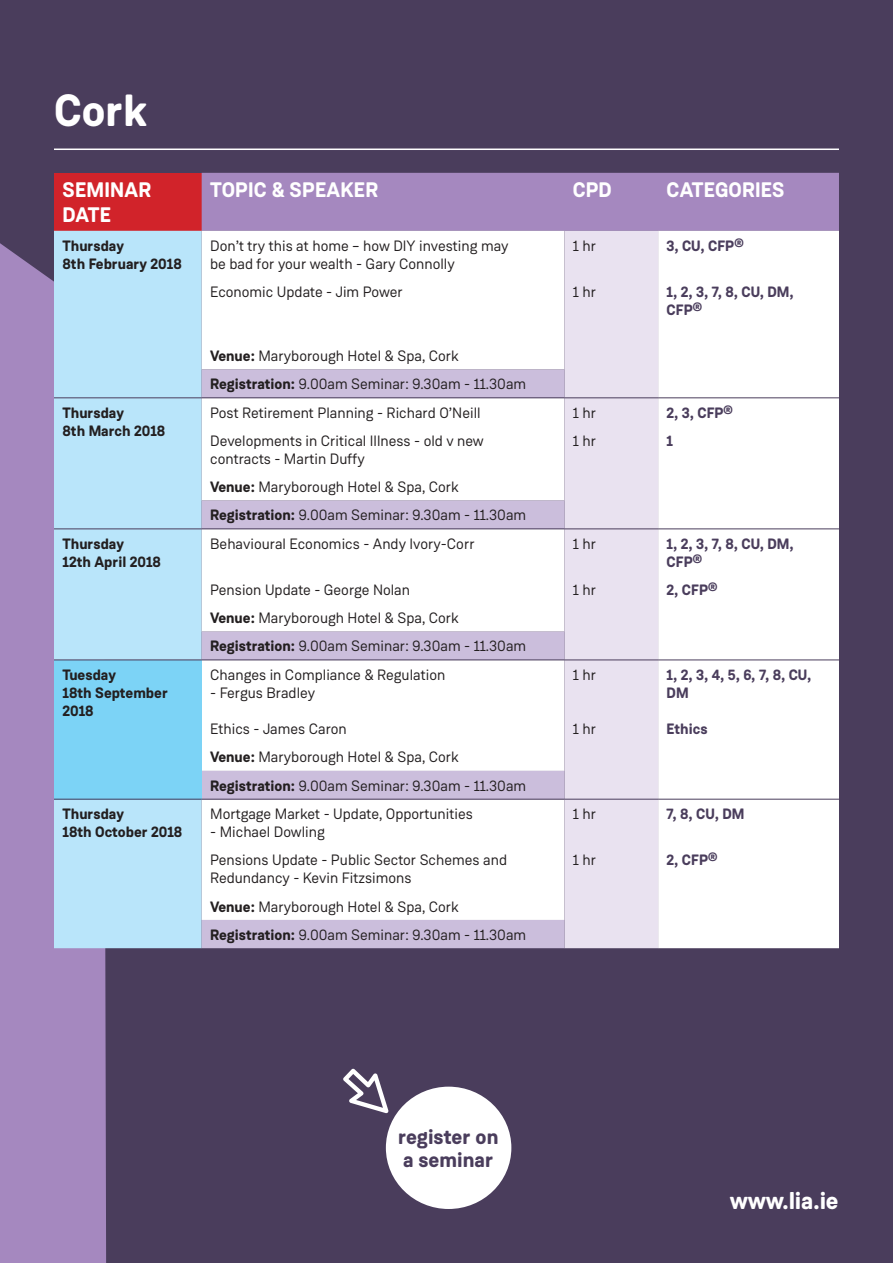
<style>
.page{position:relative;width:893px;height:1263px;background:#4a3d5c}
.page>*{position:absolute;margin:0;border:0;box-sizing:border-box;transform-origin:0 0}
.t1{font:700 45px "Weissenhof Grotesk";color:#fff}
.t2{font:700 24.3px "Weissenhof Grotesk";letter-spacing:-.01em;color:#fff}
.t3{font:700 21px/25.2px "Weissenhof Grotesk";letter-spacing:.01em;color:#fff}
.t4{font:700 21px/23.4px "Weissenhof Grotesk";color:#4a3d5c}
.t5{font:15px/28.2px "Weissenhof Grotesk";color:#231f20}
.t6{font:700 15px/18px "Weissenhof Grotesk";color:#231f20}
.t7{font:700 15px/18px "Weissenhof Grotesk";color:#4a3d5c}
.s1{font-weight:700}
</style>
<div class="page">
<div style="left:0;top:243px;width:106px;height:1020px;background:#a588bf"></div>
<div style="left:54px;top:173px;width:148px;height:58px;background:#d1232a"></div>
<div style="left:202px;top:173px;width:637px;height:58px;background:#a588bf"></div>
<div style="left:54px;top:231px;width:148px;height:717px;background:#b9e5fa"></div>
<div style="left:202px;top:231px;width:637px;height:717px;background:#fff"></div>
<div style="left:564px;top:231px;width:94px;height:717px;background:#e9e2f0"></div>
<svg style="left:202px;top:370px;width:362px;height:578px;background:#f1eef6"></svg>
<div style="left:54px;top:660px;width:148px;height:139px;background:#7cd3f6"></div>
<hr style="left:54px;top:397px;width:148px;height:1px;background:#4a3d5c">
<hr style="left:54px;top:528px;width:148px;height:1px;background:#4a3d5c">
<hr style="left:54px;top:659px;width:148px;height:1px;background:#4a3d5c">
<hr style="left:54px;top:799px;width:148px;height:1px;background:#4a3d5c">
<hr style="left:202px;top:397px;width:362px;height:1px;background:#4a3d5c">
<hr style="left:564px;top:397px;width:94px;height:1px;background:#4a3d5c">
<hr style="left:658px;top:397px;width:181px;height:1px;background:#4a3d5c">
<hr style="left:202px;top:528px;width:362px;height:1px;background:#4a3d5c">
<hr style="left:564px;top:528px;width:94px;height:1px;background:#4a3d5c">
<hr style="left:658px;top:528px;width:181px;height:1px;background:#4a3d5c">
<hr style="left:202px;top:659px;width:362px;height:1px;background:#4a3d5c">
<hr style="left:564px;top:659px;width:94px;height:1px;background:#4a3d5c">
<hr style="left:658px;top:659px;width:181px;height:1px;background:#4a3d5c">
<hr style="left:202px;top:799px;width:362px;height:1px;background:#4a3d5c">
<hr style="left:564px;top:799px;width:94px;height:1px;background:#4a3d5c">
<hr style="left:658px;top:799px;width:181px;height:1px;background:#4a3d5c">
<hr style="left:54px;top:149px;width:785px;height:1px;background:#fff">
<svg style="left:343px;top:1069px;width:46px;height:44px"></svg>
<div style="left:386px;top:1087px;width:125px;height:122px;background:#fff;border-radius:50%"></div>
<h1 class="t1" style="left:54px;top:82px;width:94px">Cork</h1>
<h3 class="t3" style="left:63px;top:178px;width:90px">SEMINAR<br>DATE</h3>
<h3 class="t3" style="left:210px;top:178px;width:170px">TOPIC &amp; SPEAKER</h3>
<h3 class="t3" style="left:573px;top:178px;width:40px">CPD</h3>
<h3 class="t3" style="left:667px;top:178px;width:119px">CATEGORIES</h3>
<p class="t6" style="left:63px;top:237px;width:121px">Thursday<br>8th February 2018</p>
<p class="t5" style="left:210px;top:236px;width:300px;line-height:18px">Don’t try this at home – how DIY investing may be bad for your wealth - Gary Connolly</p>
<p class="t5" style="left:573px;top:231px;width:25px">1 hr</p>
<p class="t7" style="left:667px;top:237px;width:78px">3, CU, CFP®</p>
<p class="t5" style="left:210px;top:277px;width:194px">Economic Update - Jim Power</p>
<p class="t5" style="left:573px;top:277px;width:25px">1 hr</p>
<p class="t7" style="left:667px;top:283px;width:129px">1, 2, 3, 7, 8, CU, DM,<br>CFP®</p>
<p class="t5" style="left:210px;top:342px;width:318px"><span class="s1">Venue:</span> Maryborough Hotel &amp; Spa, Cork<br><span class="s1">Registration:</span> 9.00am Seminar: 9.30am - 11.30am</p>
<p class="t6" style="left:63px;top:404px;width:104px">Thursday<br>8th March 2018</p>
<p class="t5" style="left:210px;top:398px;width:272px">Post Retirement Planning - Richard O’Neill</p>
<p class="t5" style="left:573px;top:398px;width:25px">1 hr</p>
<p class="t7" style="left:667px;top:404px;width:68px">2, 3, CFP®</p>
<p class="t5" style="left:210px;top:432px;width:275px;line-height:18px">Developments in Critical Illness - old v new contracts - Martin Duffy</p>
<p class="t5" style="left:573px;top:426px;width:25px">1 hr</p>
<p class="t7" style="left:667px;top:432px;width:8px">1</p>
<p class="t5" style="left:210px;top:473px;width:318px"><span class="s1">Venue:</span> Maryborough Hotel &amp; Spa, Cork<br><span class="s1">Registration:</span> 9.00am Seminar: 9.30am - 11.30am</p>
<p class="t6" style="left:63px;top:535px;width:100px">Thursday<br>12th April 2018</p>
<p class="t5" style="left:210px;top:529px;width:266px">Behavioural Economics - Andy Ivory-Corr</p>
<p class="t5" style="left:573px;top:529px;width:25px">1 hr</p>
<p class="t7" style="left:667px;top:535px;width:129px">1, 2, 3, 7, 8, CU, DM,<br>CFP®</p>
<p class="t5" style="left:210px;top:576px;width:201px">Pension Update - George Nolan</p>
<p class="t5" style="left:573px;top:576px;width:25px">1 hr</p>
<p class="t7" style="left:667px;top:581px;width:52px">2, CFP®</p>
<p class="t5" style="left:210px;top:604px;width:318px"><span class="s1">Venue:</span> Maryborough Hotel &amp; Spa, Cork<br><span class="s1">Registration:</span> 9.00am Seminar: 9.30am - 11.30am</p>
<p class="t6" style="left:63px;top:666px;width:107px">Tuesday<br>18th September<br>2018</p>
<p class="t5" style="left:210px;top:660px;width:237px">Changes in Compliance &amp; Regulation</p>
<p class="t5" style="left:573px;top:660px;width:25px">1 hr</p>
<p class="t7" style="left:667px;top:666px;width:146px">1, 2, 3, 4, 5, 6, 7, 8, CU,<br>DM</p>
<p class="t5" style="left:210px;top:678px;width:106px">- Fergus Bradley</p>
<p class="t5" style="left:210px;top:715px;width:138px">Ethics - James Caron</p>
<p class="t5" style="left:573px;top:715px;width:25px">1 hr</p>
<p class="t7" style="left:667px;top:720px;width:42px">Ethics</p>
<p class="t5" style="left:210px;top:743px;width:318px"><span class="s1">Venue:</span> Maryborough Hotel &amp; Spa, Cork<br><span class="s1">Registration:</span> 9.00am Seminar: 9.30am - 11.30am</p>
<p class="t6" style="left:63px;top:805px;width:121px">Thursday<br>18th October 2018</p>
<p class="t5" style="left:210px;top:800px;width:264px">Mortgage Market - Update, Opportunities</p>
<p class="t5" style="left:210px;top:818px;width:116px">- Michael Dowling</p>
<p class="t5" style="left:573px;top:800px;width:25px">1 hr</p>
<p class="t7" style="left:667px;top:805px;width:79px">7, 8, CU, DM</p>
<p class="t5" style="left:210px;top:851px;width:298px;line-height:18px">Pensions Update - Public Sector Schemes and<br>Redundancy - Kevin Fitzsimons</p>
<p class="t5" style="left:573px;top:846px;width:25px">1 hr</p>
<p class="t7" style="left:667px;top:851px;width:52px">2, CFP®</p>
<p class="t5" style="left:210px;top:892px;width:318px"><span class="s1">Venue:</span> Maryborough Hotel &amp; Spa, Cork<br><span class="s1">Registration:</span> 9.00am Seminar: 9.30am - 11.30am</p>
<h3 class="t4" style="left:398px;top:1125px;width:102px">register on a seminar</h3>
<h2 class="t2" style="left:730px;top:1185px;width:110px">www.lia.ie</h2>
</div>
